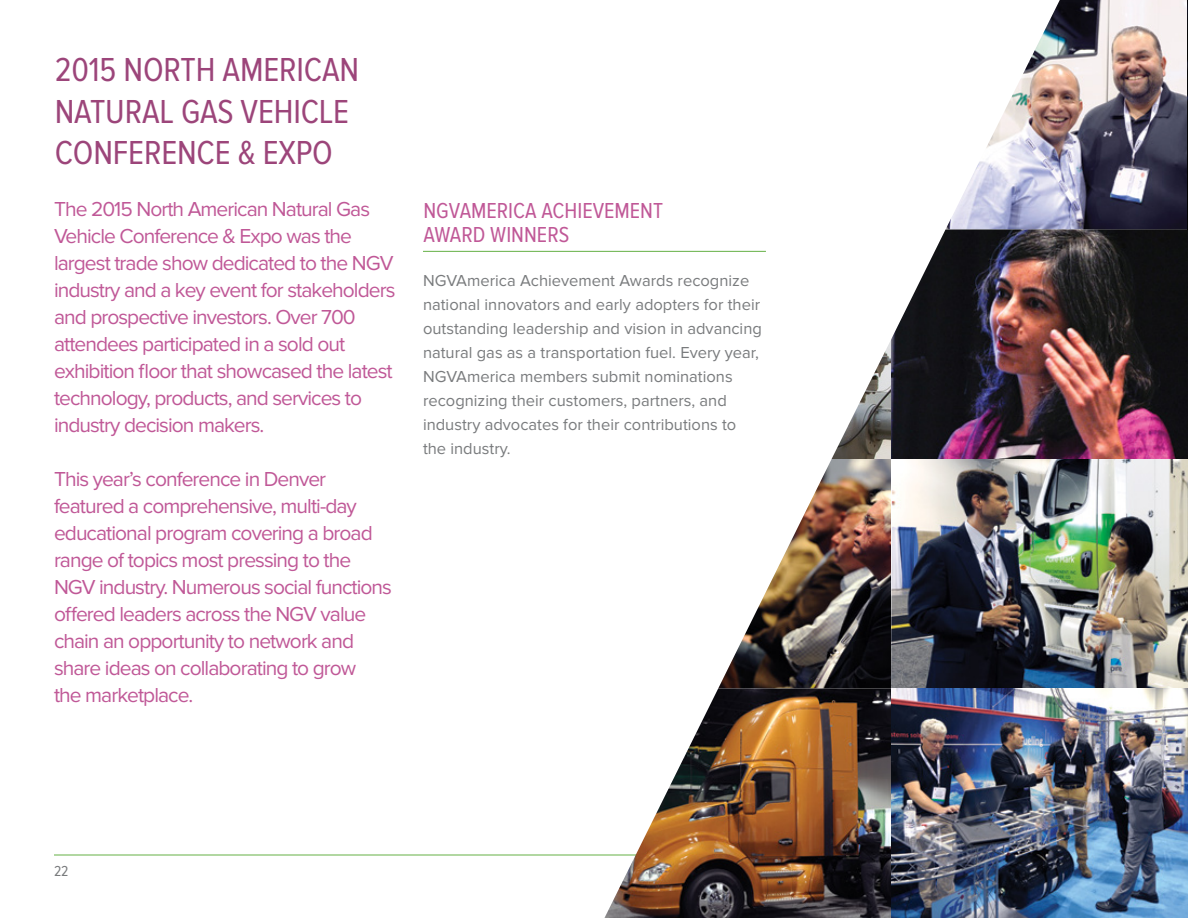
<style>
.page{position:relative;width:1188px;height:918px;background:#fff}
.page>*{position:absolute;margin:0;border:0;box-sizing:border-box;transform-origin:0 0}
.t1{font:34.5px/41.4px "Proxima Nova Cond";letter-spacing:-.005em;color:#9c457a}
.t2{font:22.5px/24px "Proxima Nova Cond";color:#c05897}
.t3{font:21px/27px "Proxima Nova";letter-spacing:-.045em;color:#c05897}
.t4{font:16.5px/24px "Proxima Nova";color:#797b7d}
.t5{font:15px "Proxima Nova Cond";color:#797b7d}
</style>
<div class="page">
<hr style="left:54px;top:855px;width:1080px;height:1px;background:#65b045">
<hr style="left:423px;top:251px;width:343px;height:1px;background:#65b045">
<img style="left:946px;top:0;width:242px;height:229px">
<img style="left:891px;top:229px;width:297px;height:689px">
<img style="left:832px;top:340px;width:59px;height:119px">
<img style="left:718px;top:459px;width:173px;height:229px">
<img style="left:604px;top:688px;width:287px;height:230px">
<h1 class="t1" style="left:55px;top:51px;width:306px">2015 NORTH AMERICAN<br>NATURAL GAS VEHICLE<br>CONFERENCE &amp; EXPO</h1>
<p class="t3" style="left:54px;top:197px;width:343px">The 2015 North American Natural Gas Vehicle Conference &amp; Expo was the largest trade show dedicated to the NGV industry and a key event for stakeholders and prospective investors. Over 700 attendees participated in a sold out exhibition floor that showcased the latest technology, products, and services to industry decision makers.</p>
<p class="t3" style="left:54px;top:467px;width:339px">This year’s conference in Denver featured a comprehensive, multi-day educational program covering a broad range of topics most pressing to the NGV industry. Numerous social functions offered leaders across the NGV value chain an opportunity to network and share ideas on collaborating to grow<br>the marketplace.</p>
<p class="t2" style="left:423px;top:199px;width:241px">NGVAMERICA ACHIEVEMENT<br>AWARD WINNERS</p>
<p class="t4" style="left:423px;top:269px;width:340px">NGVAmerica Achievement Awards recognize national innovators and early adopters for their outstanding leadership and vision in advancing natural gas as a transportation fuel. Every year, NGVAmerica members submit nominations recognizing their customers, partners, and industry advocates for their contributions to the industry.</p>
<p class="t5" style="left:54px;top:863px;width:16px">22</p>
</div>
